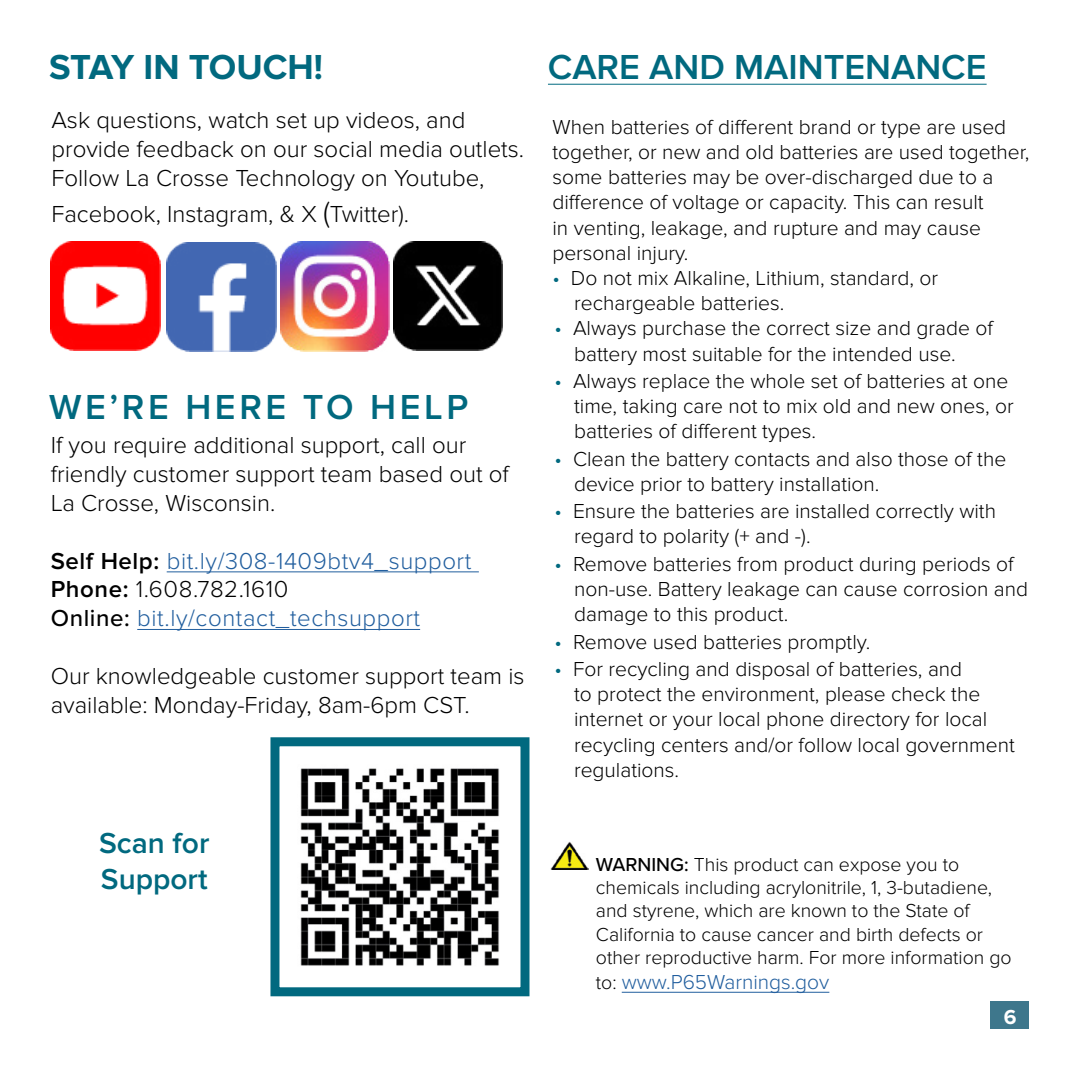
<style>
.page{position:relative;width:1080px;height:1080px;background:#fff}
.page>*{position:absolute;margin:0;border:0;box-sizing:border-box;transform-origin:0 0}
.t1{font:600 36px "Proxima Nova";color:#01697f}
.t2{font:600 36px "Proxima Nova";letter-spacing:.1em;color:#01697f}
.t3{font:700 36px "Proxima Nova";letter-spacing:-.005em;color:#01697f}
.t4{font:600 30px/36px "Proxima Nova";color:#01697f}
.t5{font:300 24px/28.8px "Proxima Nova";color:#000}
.t6{font:300 24px/28.8px "Proxima Nova";letter-spacing:.025em;color:#215e9e}
.t7{font:300 21px/25.2px "Proxima Nova";color:#000}
.t8{font:300 21px "Proxima Nova";color:#215e9e}
.t9{font:700 21px "Proxima Nova";color:#fff}
.t10{font:300 19.5px/23.4px "Proxima Nova";color:#000}
.s1{font-size:30px}
.s2{font-weight:600;color:#000}
.s3{color:#000}
.s4{font-weight:500;color:#000}
.s5{color:#01697f}
.s6{font-weight:500}
.s7{font-size:19.5px;color:#000}
</style>
<div class="page">
<div style="left:991px;top:1001px;width:38px;height:28px;background:#3e778c"></div>
<hr style="left:548px;top:84px;width:439px;height:1px;background:#01697f">
<hr style="left:167px;top:571px;width:312px;height:1px;background:#215e9e">
<hr style="left:137px;top:629px;width:283px;height:1px;background:#215e9e">
<img style="left:300px;top:768px;width:199px;height:198px">
<div style="left:270px;top:737px;width:260px;height:259px;border:9px solid #01697f"></div>
<img style="left:51px;top:241px;width:109px;height:110px">
<img style="left:167px;top:242px;width:109px;height:110px">
<img style="left:280px;top:242px;width:110px;height:109px">
<img style="left:394px;top:241px;width:109px;height:110px">
<hr style="left:622px;top:992px;width:207px;height:1px;background:#215e9e">
<img style="left:550px;top:842px;width:38px;height:28px">
<h1 class="t3" style="left:49px;top:47px;width:276px">STAY IN TOUCH!</h1>
<h1 class="t1" style="left:548px;top:47px;width:440px">CARE AND MAINTENANCE</h1>
<p class="t5" style="left:51px;top:106px;width:474px">Ask questions, watch set up videos, and provide feedback on our social media outlets.<br>Follow La Crosse Technology on Youtube,</p>
<p class="t5" style="left:51px;top:200px;width:359px">Facebook, Instagram, &amp; X <span class="s1">(</span>Twitter).</p>
<h1 class="t2" style="left:49px;top:387px;width:421px">WE’RE HERE TO HELP</h1>
<p class="t5" style="left:51px;top:431px;width:460px">If you require additional support, call our friendly customer support team based out of<br>La Crosse, Wisconsin.</p>
<p class="t6" style="left:51px;top:547px;width:422px"><span class="s2">Self Help:</span> bit.ly/308-1409btv4_support<br><span class="s2">Phone:</span> <span class="s3">1.608.782.1610<br></span><span class="s4">Online:</span> bit.ly/contact_techsupport</p>
<p class="t5" style="left:51px;top:662px;width:475px">Our knowledgeable customer support team is available: Monday-Friday, 8am-6pm CST.</p>
<h2 class="t4" style="left:99px;top:826px;width:112px">Scan for<br>Support</h2>
<p class="t7" style="left:552px;top:114px;width:478px">When batteries of different brand or type are used together, or new and old batteries are used together, some batteries may be over-discharged due to a difference of voltage or capacity. This can result<br>in venting, leakage, and rupture and may cause personal injury.</p>
<p class="t7" style="left:574px;top:266px;width:366px;text-indent:-22px"><span class="s5">•</span> Do not mix Alkaline, Lithium, standard, or rechargeable batteries.</p>
<p class="t7" style="left:574px;top:316px;width:420px;text-indent:-19px"><span class="s5">•</span> Always purchase the correct size and grade of battery most suitable for the intended use.</p>
<p class="t7" style="left:574px;top:369px;width:441px;text-indent:-19px"><span class="s5">•</span> Always replace the whole set of batteries at one time, taking care not to mix old and new ones, or batteries of different types.</p>
<p class="t7" style="left:574px;top:446px;width:434px;text-indent:-19px"><span class="s5">•</span> Clean the battery contacts and also those of the device prior to battery installation.</p>
<p class="t7" style="left:574px;top:499px;width:424px;text-indent:-19px"><span class="s5">•</span> Ensure the batteries are installed correctly with regard to polarity (+ and -).</p>
<p class="t7" style="left:574px;top:551px;width:455px;text-indent:-19px"><span class="s5">•</span> Remove batteries from product during periods of non-use. Battery leakage can cause corrosion and damage to this product.</p>
<p class="t7" style="left:555px;top:629px;width:317px"><span class="s5">•</span> Remove used batteries promptly.</p>
<p class="t7" style="left:574px;top:657px;width:442px;text-indent:-19px"><span class="s5">•</span> For recycling and disposal of batteries, and<br>to protect the environment, please check the internet or your local phone directory for local recycling centers and/or follow local government regulations.</p>
<p class="t10" style="left:596px;top:853px;width:417px"><span class="s6">WARNING:</span> This product can expose you to chemicals including acrylonitrile, 1, 3-butadiene, and styrene, which are known to the State of California to cause cancer and birth defects or other reproductive harm. For more information go</p>
<p class="t8" style="left:596px;top:970px;width:235px"><span class="s7">to:</span> www.P65Warnings.gov</p>
<p class="t9" style="left:1004px;top:1005px;width:14px">6</p>
</div>
